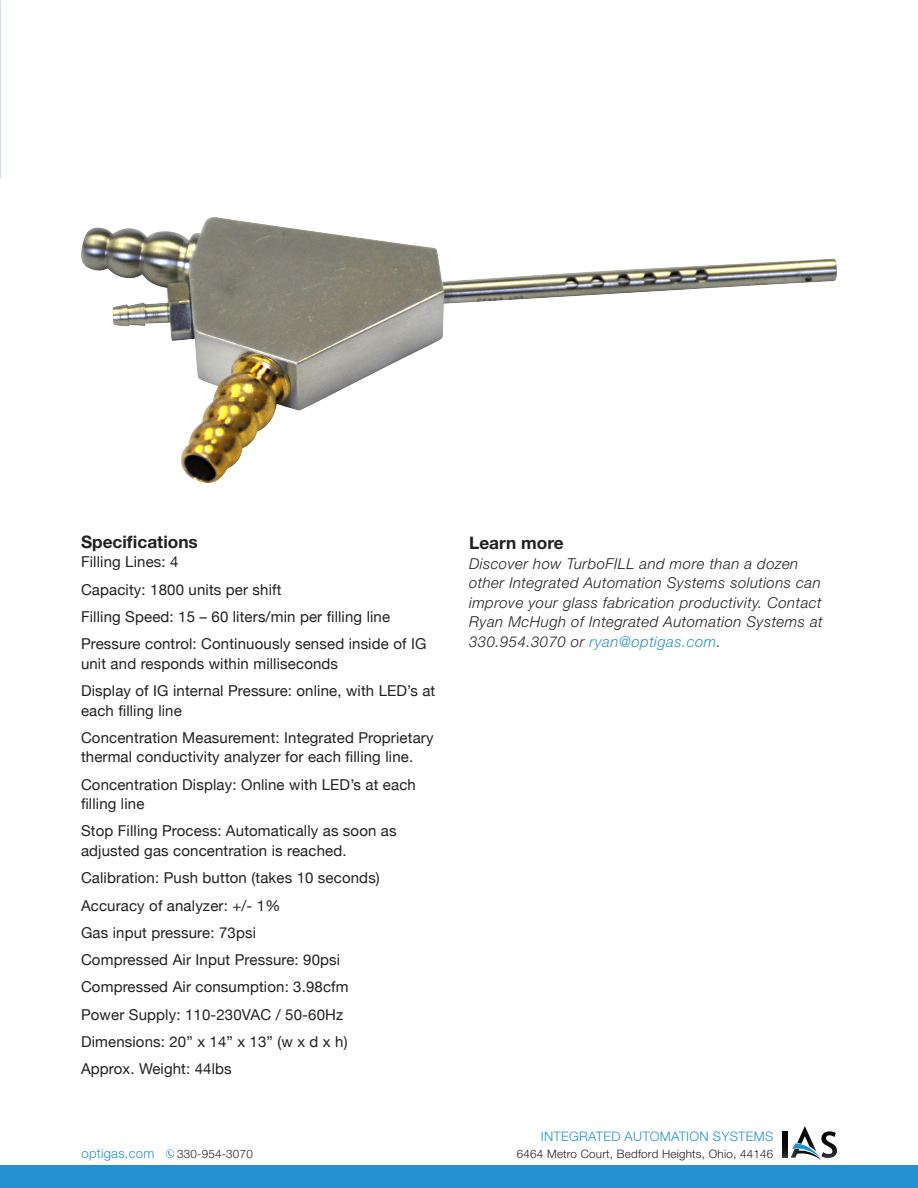
<style>
.page{position:relative;width:918px;height:1188px;background:#fff}
.page>*{position:absolute;margin:0;border:0;box-sizing:border-box;transform-origin:0 0}
.Text{font:700 17.25px "Helvetica Neue";color:#231f20}
.Text-2{font:15px/19.5px "Helvetica Neue";letter-spacing:.01em;color:#231f20}
.Text-3{font:italic 300 15px/19.5px "Helvetica Neue";letter-spacing:.03em;color:#231f20}
.intro{font:300 13.2px "Helvetica Neue";letter-spacing:.02em;color:#2691d0}
.intro-2{font:300 11.7px "Helvetica Neue";letter-spacing:.02em;color:#231f20}
.s1{color:#2691d0}
</style>
<div class="page">
<img style="left:81px;top:217px;width:756px;height:266px">
<div style="left:166px;top:1149px;width:8px;height:9px;background:#82bfe3;border-radius:50%"></div>
<svg style="left:166px;top:1150px;width:8px;height:7px"></svg>
<svg style="left:168px;top:1151px;width:4px;height:5px"></svg>
<div style="left:0;top:1166px;width:918px;height:22px;background:#2691d0"></div>
<svg style="left:783px;top:1132px;width:5px;height:26px"></svg>
<svg style="left:791px;top:1126px;width:46px;height:34px"></svg>
<p class="Text" style="left:81px;top:531px;width:118px">Specifications</p>
<p class="Text-2" style="left:81px;top:552px;width:99px">Filling Lines: 4</p>
<p class="Text-2" style="left:81px;top:579px;width:202px">Capacity: 1800 units per shift</p>
<p class="Text-2" style="left:81px;top:607px;width:311px">Filling Speed: 15 – 60 liters/min per filling line</p>
<p class="Text-2" style="left:81px;top:634px;width:347px">Pressure control: Continuously sensed inside of IG unit and responds within milliseconds</p>
<p class="Text-2" style="left:81px;top:681px;width:356px">Display of IG internal Pressure: online, with LED’s at each filling line</p>
<p class="Text-2" style="left:81px;top:728px;width:354px">Concentration Measurement: Integrated Proprietary thermal conductivity analyzer for each filling line.</p>
<p class="Text-2" style="left:81px;top:774px;width:336px">Concentration Display: Online with LED’s at each filling line</p>
<p class="Text-2" style="left:81px;top:821px;width:317px">Stop Filling Process: Automatically as soon as adjusted gas concentration is reached.</p>
<p class="Text-2" style="left:81px;top:868px;width:300px">Calibration: Push button (takes 10 seconds)</p>
<p class="Text-2" style="left:81px;top:895px;width:201px">Accuracy of analyzer: +/- 1%</p>
<p class="Text-2" style="left:81px;top:923px;width:177px">Gas input pressure: 73psi</p>
<p class="Text-2" style="left:81px;top:950px;width:261px">Compressed Air Input Pressure: 90psi</p>
<p class="Text-2" style="left:81px;top:977px;width:269px">Compressed Air consumption: 3.98cfm</p>
<p class="Text-2" style="left:81px;top:1004px;width:264px">Power Supply: 110-230VAC / 50-60Hz</p>
<p class="Text-2" style="left:81px;top:1032px;width:268px">Dimensions: 20” x 14” x 13” (w x d x h)</p>
<p class="Text-2" style="left:81px;top:1059px;width:152px">Approx. Weight: 44lbs</p>
<p class="intro" style="left:82px;top:1145px;width:74px">optigas.com</p>
<p class="intro-2" style="left:177px;top:1146px;width:77px">330-954-3070</p>
<p class="Text" style="left:469px;top:532px;width:96px">Learn more</p>
<p class="Text-3" style="left:469px;top:553px;width:355px">Discover how TurboFILL and more than a dozen other Integrated Automation Systems solutions can improve your glass fabrication productivity. Contact Ryan McHugh of Integrated Automation Systems at 330.954.3070 or <span class="s1">ryan@optigas.com</span>.</p>
<p class="intro" style="left:541px;top:1128px;width:234px">INTEGRATED AUTOMATION SYSTEMS</p>
<p class="intro-2" style="left:517px;top:1146px;width:258px">6464 Metro Court, Bedford Heights, Ohio, 44146</p>
</div>
